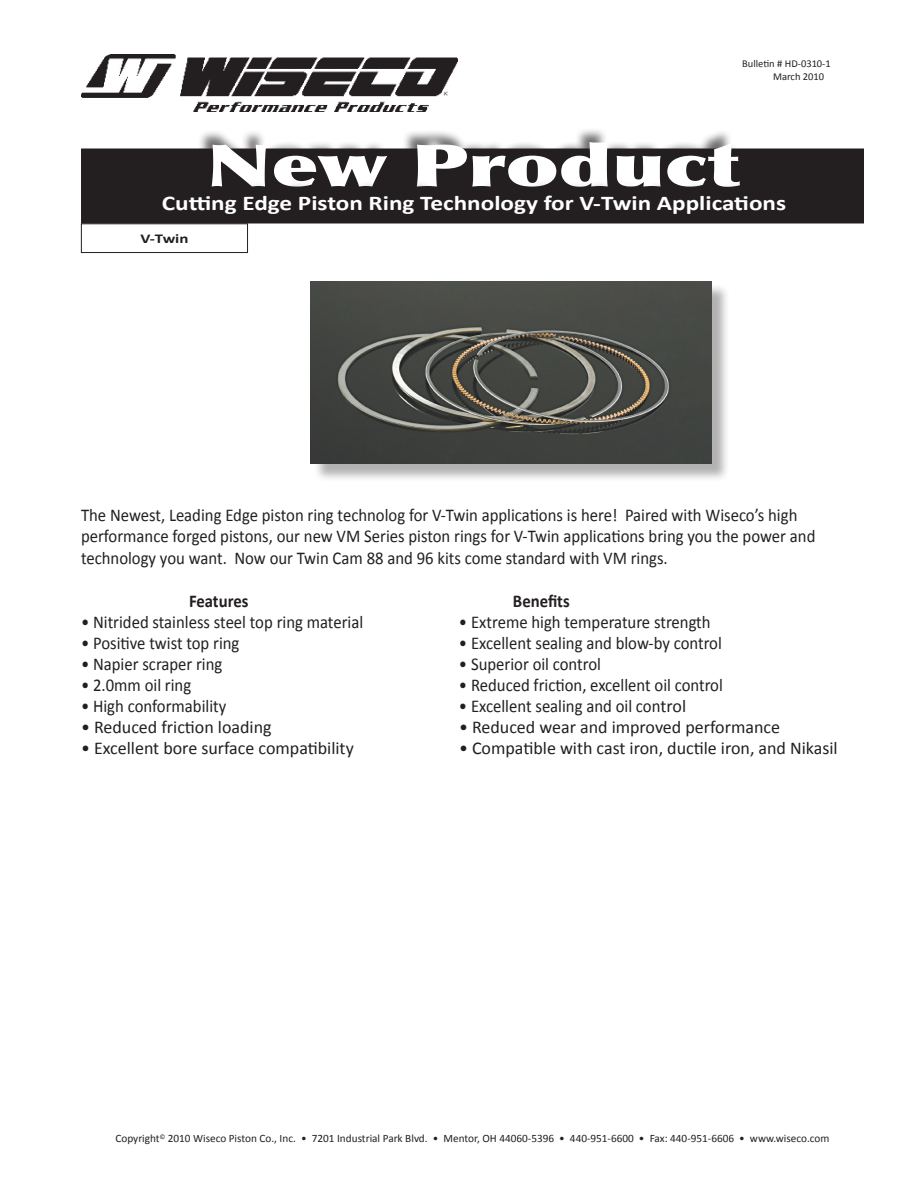
<style>
.page{position:relative;width:918px;height:1188px;background:#fff}
.page>*{position:absolute;margin:0;border:0;box-sizing:border-box;transform-origin:0 0}
.t1{font:900 58.5px "Optima";color:#fff;scale:1.4 1}
.t2{font:700 21px "Calibri";color:#fff;scale:1.2 1}
.t3{font:18px/21.6px "Calibri";color:#231f20;scale:.93 1}
.t4{font:18px "Calibri";color:#231f20}
.t5{font:700 18px "Calibri";color:#231f20;scale:.93 1}
.t6{font:700 13.5px "Calibri";color:#231f20;scale:1.25 1}
.t7{font:11.25px "Calibri";color:#231f20}
.Body_text{font:10.5px/12.6px "Calibri";color:#231f20}
</style>
<div class="page">
<div style="left:82px;top:149px;width:781px;height:74px;background:#231f20"></div>
<div style="left:196px;top:127px;width:722px;height:118px;background:#231f20;opacity:.65"></div>
<img style="left:81px;top:54px;width:376px;height:58px">
<div style="left:81px;top:224px;width:167px;height:29px;background:#fff"></div>
<div style="left:81px;top:223px;width:167px;height:30px;border:1px solid #231f20"></div>
<div style="left:147px;top:179px;width:771px;height:57px;background:#231f20;opacity:.65"></div>
<div style="left:313px;top:283px;width:424px;height:205px;background:#231f20;opacity:.35"></div>
<img style="left:310px;top:281px;width:402px;height:183px">
<p class="Body_text" style="left:773px;top:57px;width:59px;text-indent:-31px">Bulletin # HD-0310-1<br>March 2010</p>
<p class="t1" style="left:206px;top:130px;width:382px">New Product</p>
<p class="t2" style="left:162px;top:190px;width:522px">Cutting Edge Piston Ring Technology for V-Twin Applications</p>
<p class="t6" style="left:140px;top:230px;width:40px">V-Twin</p>
<p class="t3" style="left:81px;top:503px;width:791px">The Newest, Leading Edge piston ring technolog for V-Twin applications is here! Paired with Wiseco’s high performance forged pistons, our new VM Series piston rings for V-Twin applications bring you the power and technology you want. Now our Twin Cam 88 and 96 kits come standard with VM rings.</p>
<p class="t5" style="left:189px;top:590px;width:65px">Features</p>
<p class="t5" style="left:513px;top:590px;width:63px">Benefits</p>
<p class="t3" style="left:81px;top:610px;width:305px">• Nitrided stainless steel top ring material</p>
<p class="t3" style="left:459px;top:610px;width:272px">• Extreme high temperature strength</p>
<p class="t3" style="left:81px;top:631px;width:172px">• Positive twist top ring</p>
<p class="t3" style="left:459px;top:631px;width:284px">• Excellent sealing and blow-by control</p>
<p class="t3" style="left:81px;top:652px;width:154px">• Napier scraper ring</p>
<p class="t3" style="left:459px;top:652px;width:154px">• Superior oil control</p>
<p class="t3" style="left:81px;top:673px;width:120px">• 2.0mm oil ring</p>
<p class="t3" style="left:459px;top:673px;width:285px">• Reduced friction, excellent oil control</p>
<p class="t3" style="left:81px;top:694px;width:158px">• High conformability</p>
<p class="t3" style="left:459px;top:694px;width:246px">• Excellent sealing and oil control</p>
<p class="t4" style="left:81px;top:716px;width:192px">• Reduced friction loading</p>
<p class="t4" style="left:459px;top:716px;width:323px">• Reduced wear and improved performance</p>
<p class="t4" style="left:81px;top:737px;width:274px">• Excellent bore surface compatibility</p>
<p class="t4" style="left:459px;top:737px;width:380px">• Compatible with cast iron, ductile iron, and Nikasil</p>
<p class="t7" style="left:115px;top:1132px;width:716px">Copyright<sup>©</sup> 2010 Wiseco Piston Co., Inc. • 7201 Industrial Park Blvd. • Mentor, OH 44060-5396 • 440-951-6600 • Fax: 440-951-6606 • www.wiseco.com</p>
</div>
